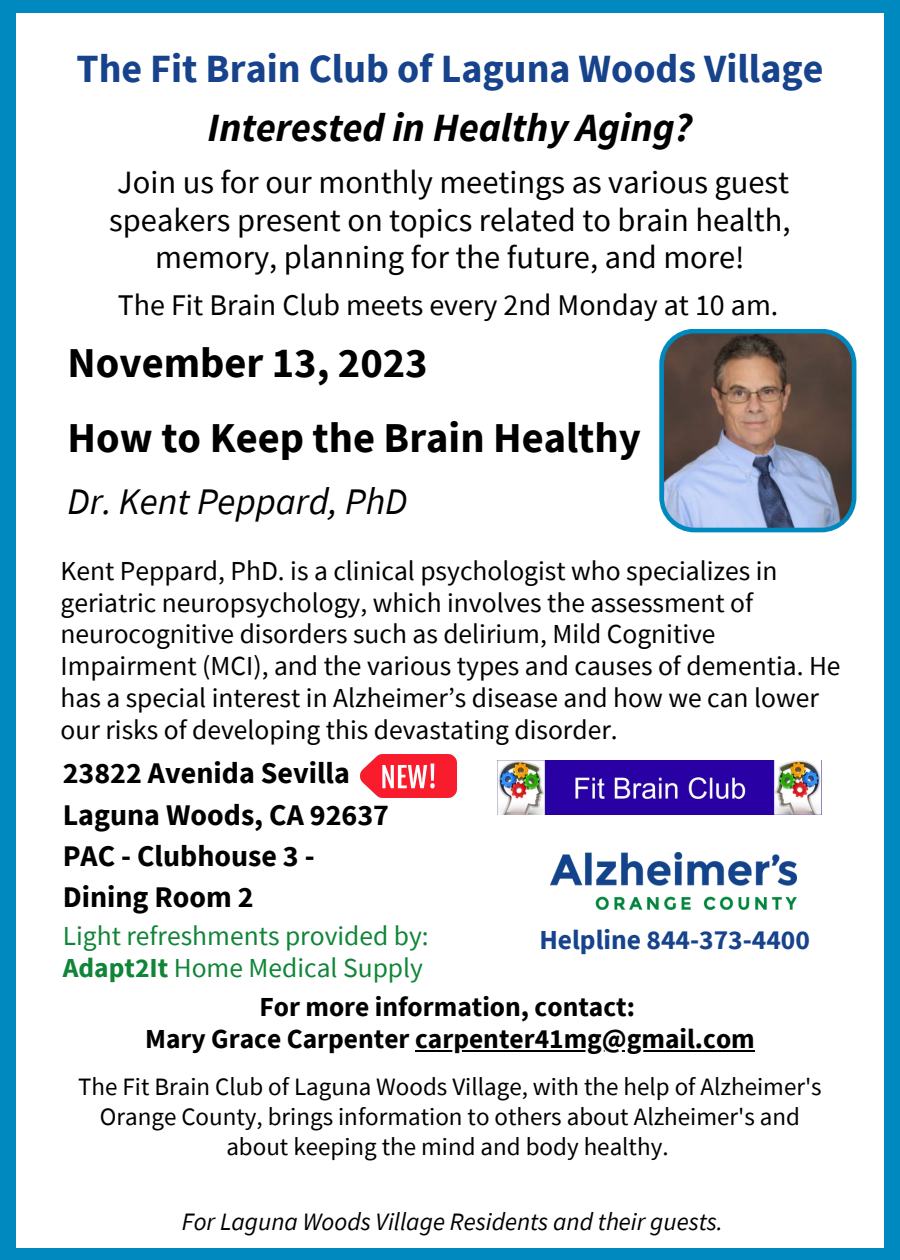
<style>
.page{position:relative;width:900px;height:1260px;background:#0089bf}
.page>*{position:absolute;margin:0;border:0;box-sizing:border-box;transform-origin:0 0}
.t1{font:700 42.5px "Source Sans Pro";color:#000}
.t2{font:700 40px "Source Sans Pro";color:#16438c}
.t3{font:italic 700 40px "Source Sans Pro";color:#000}
.t4{font:italic 37.5px "Source Sans Pro";color:#000}
.t5{font:32.5px/37.5px "Source Sans Pro";color:#000;text-align:center}
.t6{font:700 30px "Source Sans Pro";color:#000}
.t7{font:30px "Source Sans Pro";color:#000}
.t8{font:27.5px/32px "Source Sans Pro";color:#000}
.t9{font:700 27.5px "Source Sans Pro";color:#000}
.t10{font:27.5px "Source Sans Pro";color:#108538}
.t11{font:700 27.5px "Source Sans Pro";color:#16438c}
.t12{font:25px/30px "Source Sans Pro";color:#000;text-align:center}
.t13{font:italic 25px "Source Sans Pro";color:#000}
.s1{font-weight:700}
</style>
<div class="page">
<div style="left:16px;top:13px;width:868px;height:1234px;background:#fff"></div>
<img style="left:361px;top:754px;width:95px;height:44px">
<img style="left:497px;top:760px;width:325px;height:55px">
<img style="left:551px;top:853px;width:245px;height:56px">
<svg style="left:659px;top:329px;width:197px;height:203px"></svg>
<hr style="left:415px;top:1050px;width:340px;height:2px;background:#000">
<p class="t2" style="left:77px;top:43px;width:748px">The Fit Brain Club of Laguna Woods Village</p>
<p class="t3" style="left:208px;top:102px;width:486px">Interested in Healthy Aging?</p>
<p class="t5" style="left:109px;top:163px;width:683px">Join us for our monthly meetings as various guest speakers present on topics related to brain health, memory, planning for the future, and more!</p>
<p class="t7" style="left:118px;top:286px;width:662px">The Fit Brain Club meets every 2nd Monday at 10 am.</p>
<p class="t1" style="left:68px;top:336px;width:362px">November 13, 2023</p>
<p class="t1" style="left:68px;top:411px;width:575px">How to Keep the Brain Healthy</p>
<p class="t4" style="left:68px;top:477px;width:341px">Dr. Kent Peppard, PhD</p>
<p class="t8" style="left:61px;top:554px;width:782px">Kent Peppard, PhD. is a clinical psychologist who specializes in geriatric neuropsychology, which involves the assessment of neurocognitive disorders such as delirium, Mild Cognitive Impairment (MCI), and the various types and causes of dementia. He has a special interest in Alzheimer’s disease and how we can lower our risks of developing this devastating disorder.</p>
<p class="t6" style="left:63px;top:754px;width:289px">23822 Avenida Sevilla</p>
<p class="t6" style="left:63px;top:795px;width:328px">Laguna Woods, CA 92637</p>
<p class="t6" style="left:63px;top:836px;width:253px">PAC - Clubhouse 3 -</p>
<p class="t6" style="left:63px;top:878px;width:193px">Dining Room 2</p>
<p class="t10" style="left:63px;top:918px;width:368px">Light refreshments provided by:</p>
<p class="t10" style="left:63px;top:950px;width:362px"><span class="s1">Adapt2It</span> Home Medical Supply</p>
<p class="t11" style="left:539px;top:921px;width:272px">Helpline 844-373-4400</p>
<p class="t9" style="left:259px;top:989px;width:377px">For more information, contact:</p>
<p class="t9" style="left:145px;top:1021px;width:611px">Mary Grace Carpenter carpenter41mg@gmail.com</p>
<p class="t12" style="left:78px;top:1071px;width:745px">The Fit Brain Club of Laguna Woods Village, with the help of Alzheimer's<br>Orange County, brings information to others about Alzheimer's and about keeping the mind and body healthy.</p>
<p class="t13" style="left:182px;top:1206px;width:543px">For Laguna Woods Village Residents and their guests.</p>
</div>
